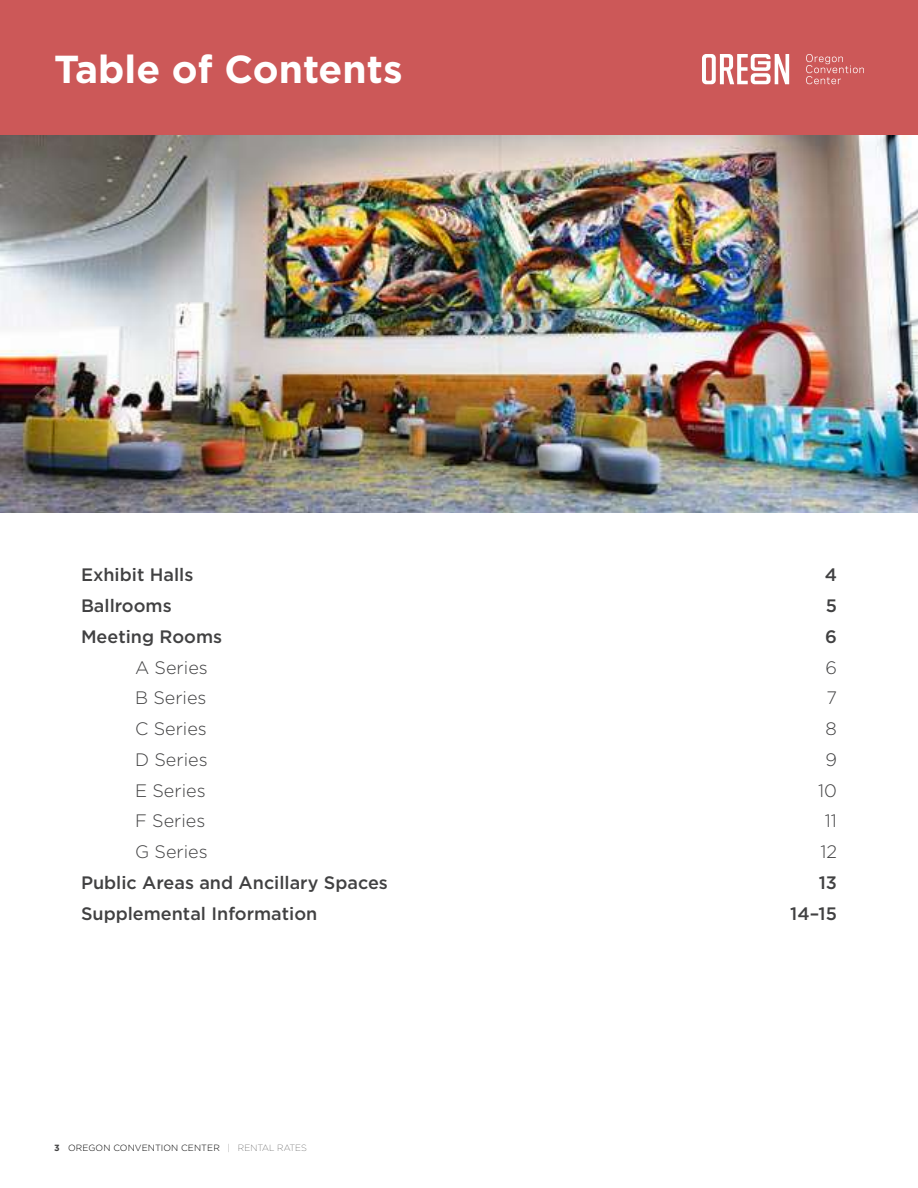
<style>
.page{position:relative;width:918px;height:1188px;background:#fff}
.page>*{position:absolute;margin:0;border:0;box-sizing:border-box;transform-origin:0 0}
.t1{font:700 39px "Gotham";color:#fff}
.t2{font:500 18px "Gotham";color:#414142}
.t3{font:300 18px "Gotham";color:#414142}
.t4{font:300 9px "Gotham";letter-spacing:.01em;color:#000}
.s1{font-weight:700;color:#414142}
.s2{font-weight:100}
</style>
<div class="page">
<div style="left:0;top:0;width:918px;height:135px;background:#cc5858"></div>
<svg style="left:806px;top:54px;width:58px;height:30px"></svg>
<svg style="left:702px;top:54px;width:87px;height:30px"></svg>
<img style="left:0;top:135px;width:918px;height:378px">
<h1 class="t1" style="left:54px;top:43px;width:350px">Table of Contents</h1>
<p class="t2" style="left:81px;top:563px;width:114px">Exhibit Halls</p>
<p class="t2" style="left:825px;top:563px;width:14px">4</p>
<p class="t2" style="left:81px;top:594px;width:92px">Ballrooms</p>
<p class="t2" style="left:826px;top:594px;width:13px">5</p>
<p class="t2" style="left:81px;top:625px;width:143px">Meeting Rooms</p>
<p class="t2" style="left:825px;top:625px;width:13px">6</p>
<p class="t3" style="left:135px;top:656px;width:74px">A Series</p>
<p class="t3" style="left:825px;top:656px;width:13px">6</p>
<p class="t3" style="left:135px;top:687px;width:73px">B Series</p>
<p class="t3" style="left:826px;top:687px;width:12px">7</p>
<p class="t3" style="left:135px;top:717px;width:73px">C Series</p>
<p class="t3" style="left:826px;top:717px;width:13px">8</p>
<p class="t3" style="left:135px;top:748px;width:74px">D Series</p>
<p class="t3" style="left:825px;top:748px;width:13px">9</p>
<p class="t3" style="left:135px;top:779px;width:72px">E Series</p>
<p class="t3" style="left:818px;top:779px;width:20px">10</p>
<p class="t3" style="left:135px;top:810px;width:72px">F Series</p>
<p class="t3" style="left:825px;top:810px;width:14px">11</p>
<p class="t3" style="left:135px;top:840px;width:74px">G Series</p>
<p class="t3" style="left:820px;top:840px;width:18px">12</p>
<p class="t2" style="left:81px;top:871px;width:308px">Public Areas and Ancillary Spaces</p>
<p class="t2" style="left:819px;top:871px;width:20px">13</p>
<p class="t2" style="left:81px;top:901px;width:238px">Supplemental Information</p>
<p class="t2" style="left:790px;top:901px;width:48px">14–15</p>
<p class="t4" style="left:54px;top:1142px;width:255px"><span class="s1">3</span> OREGON CONVENTION CENTER <span class="s2">| RENTAL RATES</span></p>
</div>
